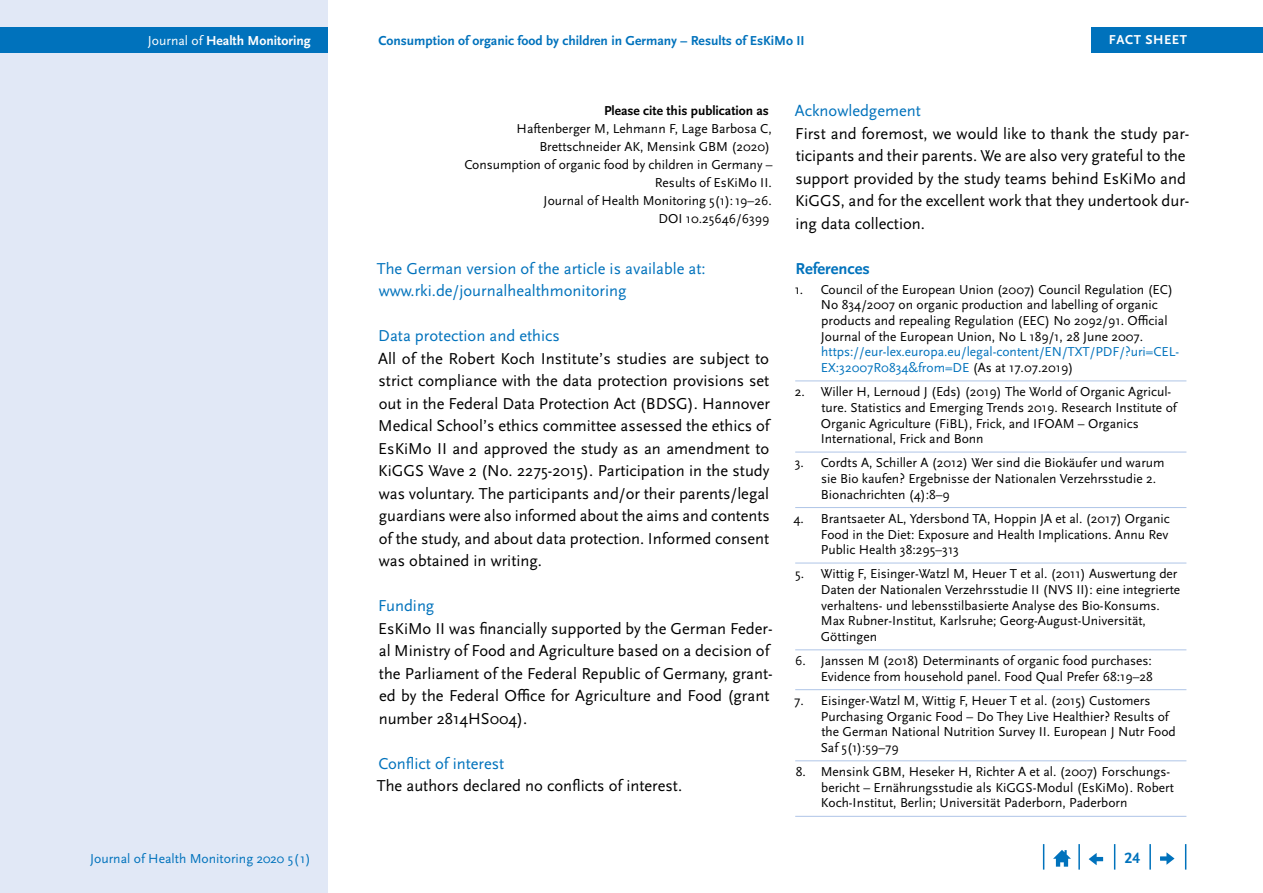
<style>
.page{position:relative;width:1263px;height:893px;background:#fff}
.page>*{position:absolute;margin:0;border:0;box-sizing:border-box;transform-origin:0 0}
.Copy{font:16.5px/22.5px "Scala Sans Pro";color:#000}
.Copy-2{font:16.5px "Scala Sans Pro";color:#0072bc}
.t1{font:700 16.5px "Scala Sans Pro";color:#0072bc}
.t2{font:700 15.75px "Scala Sans Pro";color:#0072bc}
.t3{font:700 13.65px "Scala Sans Pro";color:#0072bc}
.t4{font:13.65px "Scala Sans Pro";color:#0072bc}
.t5{font:700 13.65px "Scala Sans Pro";color:#fff}
.Literaturverzeichnis{font:13.5px/15.6px "Scala Sans Pro";color:#000}
.Impressum_klein{font:13.5px/18px "Scala Sans Pro";color:#000;text-align:right}
.t6{font:700 13.5px "Scala Sans Pro";color:#000}
.t7{font:700 13.5px "Scala Sans Pro";letter-spacing:.04em;color:#fff}
.s1{font-weight:400}
.s2{color:#0072bc}
</style>
<div class="page">
<div style="left:0;top:0;width:327px;height:893px;background:#e1e8f6"></div>
<div style="left:0;top:28px;width:327px;height:25px;background:#0072bc"></div>
<svg style="left:1185px;top:844px;width:1px;height:26px"></svg>
<hr style="left:1149px;top:844px;width:2px;height:26px;background:#0072bc">
<svg style="left:1114px;top:844px;width:1px;height:26px"></svg>
<hr style="left:1078px;top:844px;width:2px;height:26px;background:#0072bc">
<svg style="left:1043px;top:844px;width:1px;height:26px"></svg>
<svg style="left:1053px;top:850px;width:18px;height:17px"></svg>
<svg style="left:1089px;top:853px;width:14px;height:12px"></svg>
<svg style="left:1160px;top:852px;width:14px;height:13px"></svg>
<div style="left:1091px;top:28px;width:172px;height:25px;background:#0072bc"></div>
<hr style="left:795px;top:381px;width:391px;height:1px;background:#afc5e7">
<hr style="left:795px;top:452px;width:391px;height:1px;background:#afc5e7">
<hr style="left:795px;top:507px;width:391px;height:1px;background:#afc5e7">
<hr style="left:795px;top:563px;width:391px;height:1px;background:#afc5e7">
<hr style="left:795px;top:649px;width:391px;height:1px;background:#afc5e7">
<hr style="left:795px;top:689px;width:391px;height:1px;background:#afc5e7">
<hr style="left:795px;top:760px;width:391px;height:1px;background:#afc5e7">
<hr style="left:795px;top:816px;width:391px;height:1px;background:#afc5e7">
<p class="t5" style="left:148px;top:33px;width:164px"><span class="s1">Journal of</span> Health Monitoring</p>
<p class="t4" style="left:90px;top:850px;width:222px">Journal of Health Monitoring 2020 5(1)</p>
<p class="t3" style="left:378px;top:33px;width:428px">Consumption of organic food by children in Germany – Results of EsKiMo II</p>
<p class="t7" style="left:1109px;top:32px;width:80px">FACT SHEET</p>
<h3 class="t6" style="left:604px;top:102px;width:166px">Please cite this publication as</h3>
<p class="Impressum_klein" style="left:464px;top:119px;width:310px">Haftenberger M, Lehmann F, Lage Barbosa C, Brettschneider AK, Mensink GBM (2020)<br>Consumption of organic food by children in Germany – Results of EsKiMo II.<br>Journal of Health Monitoring 5(1):19–26.<br>DOI 10.25646/6399</p>
<p class="Copy-2" style="left:377px;top:259px;width:330px">The German version of the article is available at:</p>
<p class="Copy-2" style="left:379px;top:281px;width:249px">www.rki.de/journalhealthmonitoring</p>
<h2 class="Copy-2" style="left:378px;top:326px;width:183px">Data protection and ethics</h2>
<p class="Copy" style="left:378px;top:347px;width:393px;text-align:justify">All of the Robert Koch Institute’s studies are subject to strict compliance with the data protection provisions set out in the Federal Data Protection Act (BDSG). Hannover Medical School’s ethics committee assessed the ethics of EsKiMo II and approved the study as an amendment to KiGGS Wave 2 (No. 2275-2015). Participation in the study was voluntary. The participants and/or their parents/legal guardians were also informed about the aims and contents of the study, and about data protection. Informed consent was obtained in writing.</p>
<h2 class="Copy-2" style="left:378px;top:596px;width:58px">Funding</h2>
<p class="Copy" style="left:378px;top:617px;width:396px">EsKiMo II was financially supported by the German Feder&shy;al Ministry of Food and Agriculture based on a decision of the Parliament of the Federal Republic of Germany, grant&shy;ed by the Federal Office for Agriculture and Food (grant number 2814HS004).</p>
<h2 class="Copy-2" style="left:378px;top:754px;width:127px">Conflict of interest</h2>
<p class="Copy" style="left:377px;top:774px;width:307px">The authors declared no conflicts of interest.</p>
<h2 class="Copy-2" style="left:795px;top:101px;width:127px">Acknowledgement</h2>
<p class="Copy" style="left:795px;top:122px;width:396px">First and foremost, we would like to thank the study par&shy;ticipants and their parents. We are also very grateful to the support provided by the study teams behind EsKiMo and KiGGS, and for the excellent work that they undertook dur&shy;ing data collection.</p>
<h1 class="t1" style="left:795px;top:259px;width:76px">References</h1>
<p class="Literaturverzeichnis" style="left:821px;top:281px;width:360px;text-indent:-26px">1. Council of the European Union (2007) Council Regulation (EC)<br>No 834/2007 on organic production and labelling of organic products and repealing Regulation (EEC) No 2092/91. Official Journal of the European Union, No L 189/1, 28 June 2007. <span class="s2">https://eur-lex.europa.eu/legal-content/EN/TXT/PDF/?uri=CEL-EX:32007R0834&amp;from=DE</span> (As at 17.07.2019)</p>
<p class="Literaturverzeichnis" style="left:821px;top:384px;width:357px;text-indent:-26px">2. Willer H, Lernoud J (Eds) (2019) The World of Organic Agricul&shy;ture. Statistics and Emerging Trends 2019. Research Institute of Organic Agriculture (FiBL), Frick, and IFOAM – Organics International, Frick and Bonn</p>
<p class="Literaturverzeichnis" style="left:821px;top:455px;width:345px;text-indent:-26px">3. Cordts A, Schiller A (2012) Wer sind die Biokäufer und warum sie Bio kaufen? Ergebnisse der Nationalen Verzehrsstudie 2.<br>Bionachrichten (4):8–9</p>
<p class="Literaturverzeichnis" style="left:821px;top:511px;width:350px;text-align:justify;text-indent:-27px">4. Brantsaeter AL, Ydersbond TA, Hoppin JA et al. (2017) Organic Food in the Diet: Exposure and Health Implications. Annu Rev Public Health 38:295–313</p>
<p class="Literaturverzeichnis" style="left:821px;top:566px;width:361px;text-indent:-26px">5. Wittig F, Eisinger-Watzl M, Heuer T et al. (2011) Auswertung der Daten der Nationalen Verzehrsstudie II (NVS II): eine integrierte verhaltens- und lebensstilbasierte Analyse des Bio-Konsums.<br>Max Rubner-Institut, Karlsruhe; Georg-August-Universität, Göttingen</p>
<p class="Literaturverzeichnis" style="left:795px;top:653px;width:359px;text-align:right">6. Janssen M (2018) Determinants of organic food purchases:<br>Evidence from household panel. Food Qual Prefer 68:19–28</p>
<p class="Literaturverzeichnis" style="left:821px;top:693px;width:357px;text-indent:-26px">7. Eisinger-Watzl M, Wittig F, Heuer T et al. (2015) Customers Purchasing Organic Food – Do They Live Healthier? Results of the German National Nutrition Survey II. European J Nutr Food Saf 5(1):59–79</p>
<p class="Literaturverzeichnis" style="left:821px;top:764px;width:354px;text-indent:-25px">8. Mensink GBM, Heseker H, Richter A et al. (2007) Forschungs&shy;bericht – Ernährungsstudie als KiGGS-Modul (EsKiMo). Robert<br>Koch-Institut, Berlin; Universität Paderborn, Paderborn</p>
<p class="t2" style="left:1124px;top:849px;width:17px">24</p>
</div>
